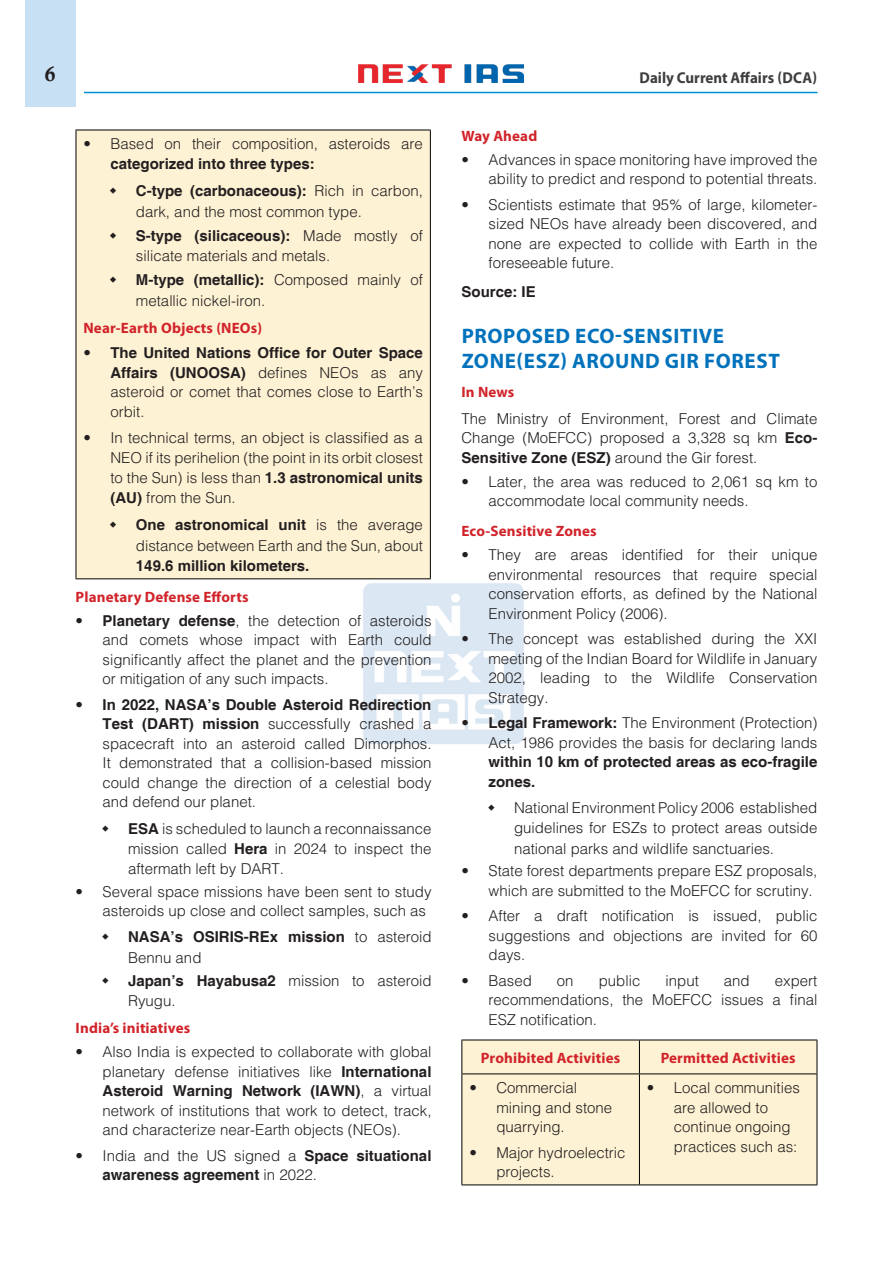
<style>
.page{position:relative;width:893px;height:1263px;background:#fff}
.page>*{position:absolute;margin:0;border:0;box-sizing:border-box;transform-origin:0 0}
.H-1{font:700 21px/25.2px "Myriad Pro";letter-spacing:.03em;color:#0072bc}
.t1{font:21px "Calis MT Bol";color:#231f20}
.t2{font:700 15.75px "Myriad Pro";color:#3e3e3f;scale:.95 1}
.body{font:300 15px/19.5px "Helvetica";color:#231f20;text-align:justify}
.H-2{font:700 15px "Myriad Pro";letter-spacing:.01em;color:#d1232a}
.body-2{font:700 15px/20.2px "Helvetica";color:#231f20}
.s1{font-weight:700}
.s2{font-weight:300}
</style>
<div class="page">
<div style="left:25px;top:0;width:51px;height:107px;background:#c7e0f3"></div>
<img style="left:359px;top:64px;width:165px;height:19px">
<hr style="left:84px;top:92px;width:733px;height:1px;background:#008fd5">
<img style="left:363px;top:583px;width:161px;height:161px">
<div style="left:76px;top:130px;width:354px;height:449px;background:#fef2d4"></div>
<hr style="left:76px;top:130px;width:355px;height:1px;background:#000">
<hr style="left:76px;top:130px;width:1px;height:448px;background:#000">
<hr style="left:430px;top:130px;width:1px;height:448px;background:#000">
<hr style="left:76px;top:578px;width:355px;height:1px;background:#000">
<div style="left:462px;top:1041px;width:355px;height:143px;background:#fef2d4"></div>
<hr style="left:461px;top:1040px;width:178px;height:1px;background:#000">
<hr style="left:461px;top:1040px;width:1px;height:33px;background:#000">
<hr style="left:639px;top:1040px;width:178px;height:1px;background:#000">
<hr style="left:639px;top:1040px;width:1px;height:33px;background:#000">
<hr style="left:817px;top:1040px;width:1px;height:33px;background:#000">
<hr style="left:461px;top:1073px;width:178px;height:1px;background:#000">
<hr style="left:461px;top:1074px;width:1px;height:110px;background:#000">
<hr style="left:639px;top:1073px;width:178px;height:1px;background:#000">
<hr style="left:639px;top:1074px;width:1px;height:110px;background:#000">
<hr style="left:817px;top:1074px;width:1px;height:110px;background:#000">
<hr style="left:461px;top:1184px;width:178px;height:1px;background:#000">
<hr style="left:639px;top:1184px;width:178px;height:1px;background:#000">
<h1 class="t1" style="left:45px;top:62px;width:12px">6</h1>
<p class="t2" style="left:640px;top:67px;width:188px">Daily Current Affairs (DCA)</p>
<p class="body" style="left:110px;top:134px;width:314px;line-height:20px;text-indent:-27px">• Based on their composition, asteroids are <span class="s1">categorized into three types:</span></p>
<p class="body" style="left:136px;top:180px;width:288px;line-height:20.7px"><span class="s1">C-type (carbonaceous):</span> Rich in carbon, dark, and the most common type.</p>
<p class="body" style="left:136px;top:224px;width:288px;line-height:20.7px"><span class="s1">S-type (silicaceous):</span> Made mostly of silicate materials and metals.</p>
<p class="body" style="left:136px;top:269px;width:288px;line-height:20.7px"><span class="s1">M-type (metallic):</span> Composed mainly of metallic nickel-iron.</p>
<p class="H-2" style="left:83px;top:318px;width:180px">Near-Earth Objects (NEOs)</p>
<p class="body" style="left:110px;top:342px;width:314px;line-height:20px;text-indent:-27px">• <span class="s1">The United Nations Office for Outer Space Affairs (UNOOSA)</span> defines NEOs as any asteroid or comet that comes close to Earth’s orbit.</p>
<p class="body" style="left:110px;top:428px;width:314px;line-height:20px;text-indent:-27px">• In technical terms, an object is classified as a NEO if its perihelion (the point in its orbit closest to the Sun) is less than <span class="s1">1.3 astronomical units (AU)</span> from the Sun.</p>
<p class="body" style="left:136px;top:514px;width:288px;line-height:20.7px"><span class="s1">One astronomical unit</span> is the average distance between Earth and the Sun, about <span class="s1">149.6 million kilometers.</span></p>
<p class="H-2" style="left:76px;top:587px;width:174px">Planetary Defense Efforts</p>
<p class="body" style="left:103px;top:610px;width:330px;text-indent:-27px">• <span class="s1">Planetary defense</span>, the detection of asteroids and comets whose impact with Earth could significantly affect the planet and the prevention or mitigation of any such impacts.</p>
<p class="body" style="left:103px;top:694px;width:330px;text-indent:-27px">• <span class="s1">In 2022, NASA’s Double Asteroid Redirection Test (DART) mission</span> successfully crashed a spacecraft into an asteroid called Dimorphos.<br>It demonstrated that a collision-based mission could change the direction of a celestial body and defend our planet.</p>
<p class="body" style="left:128px;top:818px;width:305px;line-height:20.2px"><span class="s1">ESA</span> is scheduled to launch a reconnaissance mission called <span class="s1">Hera</span> in 2024 to inspect the aftermath left by DART.</p>
<p class="body" style="left:103px;top:881px;width:330px;text-indent:-27px">• Several space missions have been sent to study asteroids up close and collect samples, such as</p>
<p class="body-2" style="left:128px;top:927px;width:305px">NASA’s OSIRIS-REx mission <span class="s2">to asteroid<br>Bennu and</span></p>
<p class="body" style="left:128px;top:970px;width:305px;line-height:20.2px"><span class="s1">Japan’s Hayabusa2</span> mission to asteroid<br>Ryugu.</p>
<p class="H-2" style="left:76px;top:1018px;width:116px">India’s initiatives</p>
<p class="body" style="left:103px;top:1041px;width:330px;text-indent:-27px">• Also India is expected to collaborate with global planetary defense initiatives like <span class="s1">International Asteroid Warning Network (IAWN)</span>, a virtual network of institutions that work to detect, track, and characterize near-Earth objects (NEOs).</p>
<p class="body-2" style="left:103px;top:1146px;width:330px;line-height:19.5px;text-indent:-27px"><span class="s2">• India and the US signed a</span> Space situational awareness agreement <span class="s2">in 2022.</span></p>
<p class="H-2" style="left:461px;top:126px;width:77px">Way Ahead</p>
<p class="body" style="left:461px;top:149px;width:357px;text-align:right">• Advances in space monitoring have improved the ability to predict and respond to potential threats.</p>
<p class="body" style="left:488px;top:194px;width:330px;text-indent:-27px">• Scientists estimate that 95% of large, kilometer&shy;sized NEOs have already been discovered, and none are expected to collide with Earth in the foreseeable future.</p>
<p class="body-2" style="left:461px;top:282px;width:76px">Source: IE</p>
<p class="H-1" style="left:462px;top:323px;width:320px">PROPOSED ECO-SENSITIVE<br>ZONE(ESZ) AROUND GIR FOREST</p>
<p class="H-2" style="left:461px;top:382px;width:54px">In News</p>
<p class="body" style="left:461px;top:408px;width:357px">The Ministry of Environment, Forest and Climate Change (MoEFCC) proposed a 3,328 sq km <span class="s1">Eco-Sensitive Zone (ESZ)</span> around the Gir forest.</p>
<p class="body" style="left:488px;top:471px;width:330px;text-indent:-27px">• Later, the area was reduced to 2,061 sq km to accommodate local community needs.</p>
<p class="H-2" style="left:461px;top:521px;width:137px">Eco-Sensitive Zones</p>
<p class="body" style="left:488px;top:545px;width:330px;text-indent:-27px">• They are areas identified for their unique environmental resources that require special conservation efforts, as defined by the National Environment Policy (2006).</p>
<p class="body" style="left:488px;top:629px;width:330px;text-indent:-27px">• The concept was established during the XXI meeting of the Indian Board for Wildlife in January 2002, leading to the Wildlife Conservation Strategy.</p>
<p class="body" style="left:488px;top:713px;width:330px;text-indent:-27px">• <span class="s1">Legal Framework:</span> The Environment (Protection)<br>Act, 1986 provides the basis for declaring lands <span class="s1">within 10 km of protected areas as eco-fragile zones.</span></p>
<p class="body" style="left:514px;top:797px;width:305px;line-height:20.2px">National Environment Policy 2006 established guidelines for ESZs to protect areas outside national parks and wildlife sanctuaries.</p>
<p class="body" style="left:488px;top:860px;width:330px;text-indent:-27px">• State forest departments prepare ESZ proposals, which are submitted to the MoEFCC for scrutiny.</p>
<p class="body" style="left:488px;top:905px;width:330px;text-indent:-27px">• After a draft notification is issued, public suggestions and objections are invited for 60 days.</p>
<p class="body" style="left:461px;top:970px;width:72px">• Based</p>
<p class="body" style="left:557px;top:970px;width:18px">on</p>
<p class="body" style="left:599px;top:970px;width:43px">public</p>
<p class="body" style="left:665px;top:970px;width:35px">input</p>
<p class="body" style="left:724px;top:970px;width:27px">and</p>
<p class="body" style="left:488px;top:970px;width:330px;text-indent:286px">expert recommendations, the MoEFCC issues a final ESZ notification.</p>
<p class="H-2" style="left:481px;top:1048px;width:141px">Prohibited Activities</p>
<p class="H-2" style="left:661px;top:1048px;width:137px">Permitted Activities</p>
<p class="body" style="left:496px;top:1078px;width:117px;text-align:left;text-indent:-27px">• Commercial mining and stone quarrying.</p>
<p class="body" style="left:496px;top:1142px;width:131px;text-indent:-27px">• Major hydroelectric projects.</p>
<p class="body" style="left:674px;top:1078px;width:127px;text-align:left;text-indent:-27px">• Local communities are allowed to continue ongoing practices such as:</p>
</div>
